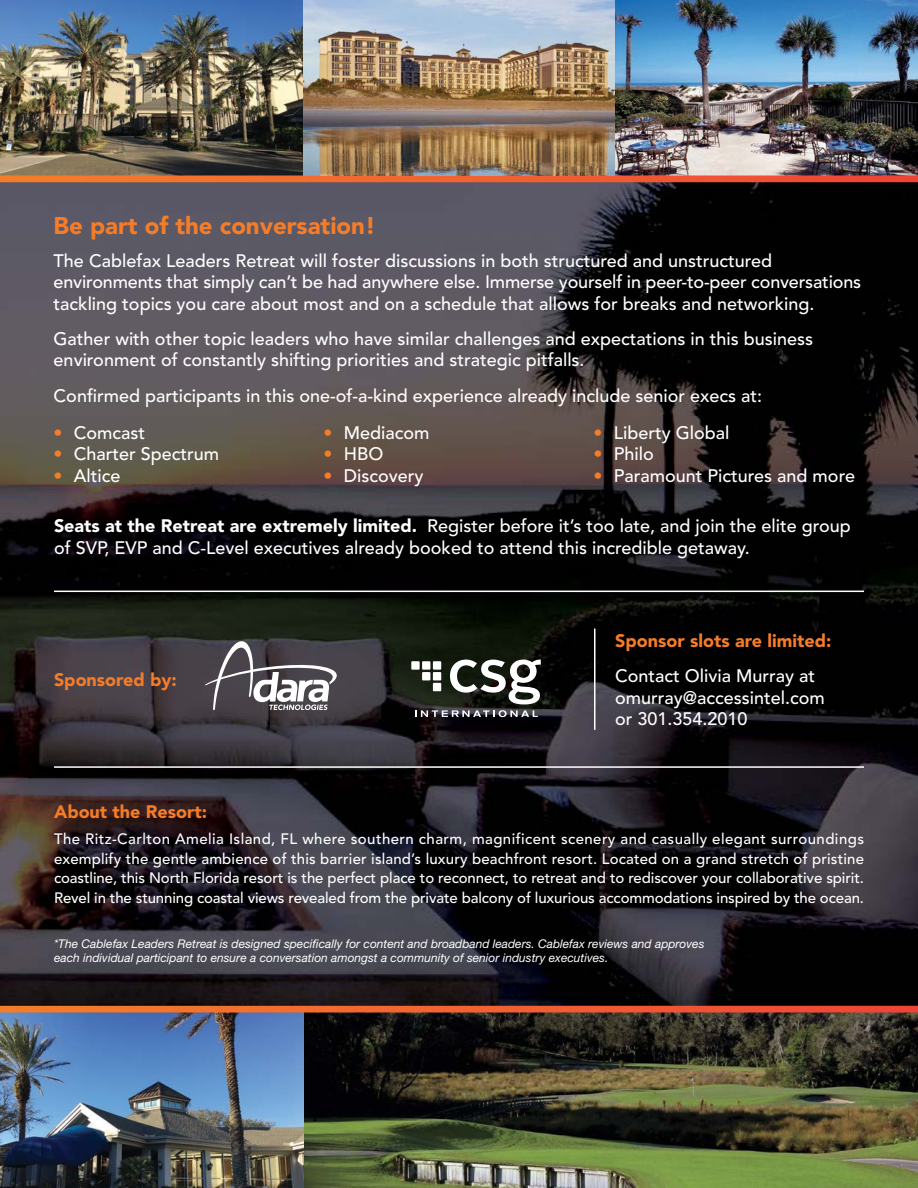
<style>
.page{position:relative;width:918px;height:1188px;background:#fff}
.page>*{position:absolute;margin:0;border:0;box-sizing:border-box;transform-origin:0 0}
.t1{font:900 24px "Avenir LT Std";color:#f57d29}
.t2{font:500 18px/21.6px "Avenir LT Std";color:#fff}
.t3{font:900 18px "Avenir LT Std";color:#f57d29}
.t4{font:500 15px/19.5px "Avenir LT Std";letter-spacing:-.01em;color:#fff;text-align:justify}
.t5{font:italic 12px/14.4px "Helvetica Neue LT Std";color:#fff}
.s1{color:#f57d29}
.s2{font-weight:900}
</style>
<div class="page">
<img style="left:0;top:0;width:918px;height:1188px">
<svg style="left:0;top:176px;width:918px;height:6px;background:#f16130"></svg>
<svg style="left:0;top:1006px;width:918px;height:6px;background:#f16130"></svg>
<hr style="left:594px;top:629px;width:2px;height:101px;background:#fff">
<svg style="left:415px;top:710px;width:123px;height:7px"></svg>
<svg style="left:450px;top:660px;width:91px;height:44px"></svg>
<div style="left:433px;top:683px;width:8px;height:8px;background:#fff"></div>
<div style="left:422px;top:672px;width:8px;height:8px;background:#fff"></div>
<div style="left:433px;top:672px;width:8px;height:8px;background:#fff"></div>
<div style="left:411px;top:661px;width:9px;height:9px;background:#fff"></div>
<div style="left:422px;top:661px;width:8px;height:9px;background:#fff"></div>
<div style="left:433px;top:661px;width:8px;height:9px;background:#fff"></div>
<svg style="left:205px;top:641px;width:132px;height:69px"></svg>
<hr style="left:54px;top:591px;width:810px;height:1px;background:#fff">
<hr style="left:54px;top:766px;width:810px;height:2px;background:#fff">
<svg style="left:894px;top:1166px;width:8px;height:22px"></svg>
<h1 class="t1" style="left:54px;top:211px;width:324px">Be part of the conversation!</h1>
<p class="t2" style="left:54px;top:250px;width:809px">The Cablefax Leaders Retreat will foster discussions in both structured and unstructured environments that simply can’t be had anywhere else. Immerse yourself in peer-to-peer conversations tackling topics you care about most and on a schedule that allows for breaks and networking.</p>
<p class="t2" style="left:54px;top:328px;width:761px">Gather with other topic leaders who have similar challenges and expectations in this business environment of constantly shifting priorities and strategic pitfalls.</p>
<p class="t2" style="left:54px;top:385px;width:710px">Confirmed participants in this one-of-a-kind experience already include senior execs at:</p>
<p class="t2" style="left:54px;top:422px;width:93px"><span class="s1">•</span> Comcast</p>
<p class="t2" style="left:54px;top:444px;width:167px"><span class="s1">•</span> Charter Spectrum</p>
<p class="t2" style="left:54px;top:465px;width:68px"><span class="s1">•</span> Altice</p>
<p class="t2" style="left:324px;top:422px;width:107px"><span class="s1">•</span> Mediacom</p>
<p class="t2" style="left:324px;top:444px;width:61px"><span class="s1">•</span> HBO</p>
<p class="t2" style="left:324px;top:465px;width:101px"><span class="s1">•</span> Discovery</p>
<p class="t2" style="left:594px;top:422px;width:137px"><span class="s1">•</span> Liberty Global</p>
<p class="t2" style="left:594px;top:444px;width:62px"><span class="s1">•</span> Philo</p>
<p class="t2" style="left:594px;top:465px;width:263px"><span class="s1">•</span> Paramount Pictures and more</p>
<p class="t2" style="left:54px;top:516px;width:798px"><span class="s2">Seats at the Retreat are extremely limited.</span> Register before it’s too late, and join the elite group of SVP, EVP and C-Level executives already booked to attend this incredible getaway.</p>
<p class="t3" style="left:54px;top:669px;width:124px">Sponsored by:</p>
<p class="t3" style="left:615px;top:630px;width:218px">Sponsor slots are limited:</p>
<p class="t2" style="left:615px;top:665px;width:211px">Contact Olivia Murray at omurray@accessintel.com or 301.354.2010</p>
<p class="t3" style="left:54px;top:801px;width:155px">About the Resort:</p>
<p class="t4" style="left:54px;top:830px;width:812px">The Ritz-Carlton Amelia Island, FL where southern charm, magnificent scenery and casually elegant surroundings exemplify the gentle ambience of this barrier island’s luxury beachfront resort. Located on a grand stretch of pristine coastline, this North Florida resort is the perfect place to reconnect, to retreat and to rediscover your collaborative spirit.<br>Revel in the stunning coastal views revealed from the private balcony of luxurious accommodations inspired by the ocean.</p>
<p class="t5" style="left:54px;top:936px;width:652px">*The Cablefax Leaders Retreat is designed specifically for content and broadband leaders. Cablefax reviews and approves each individual participant to ensure a conversation amongst a community of senior industry executives.</p>
</div>
